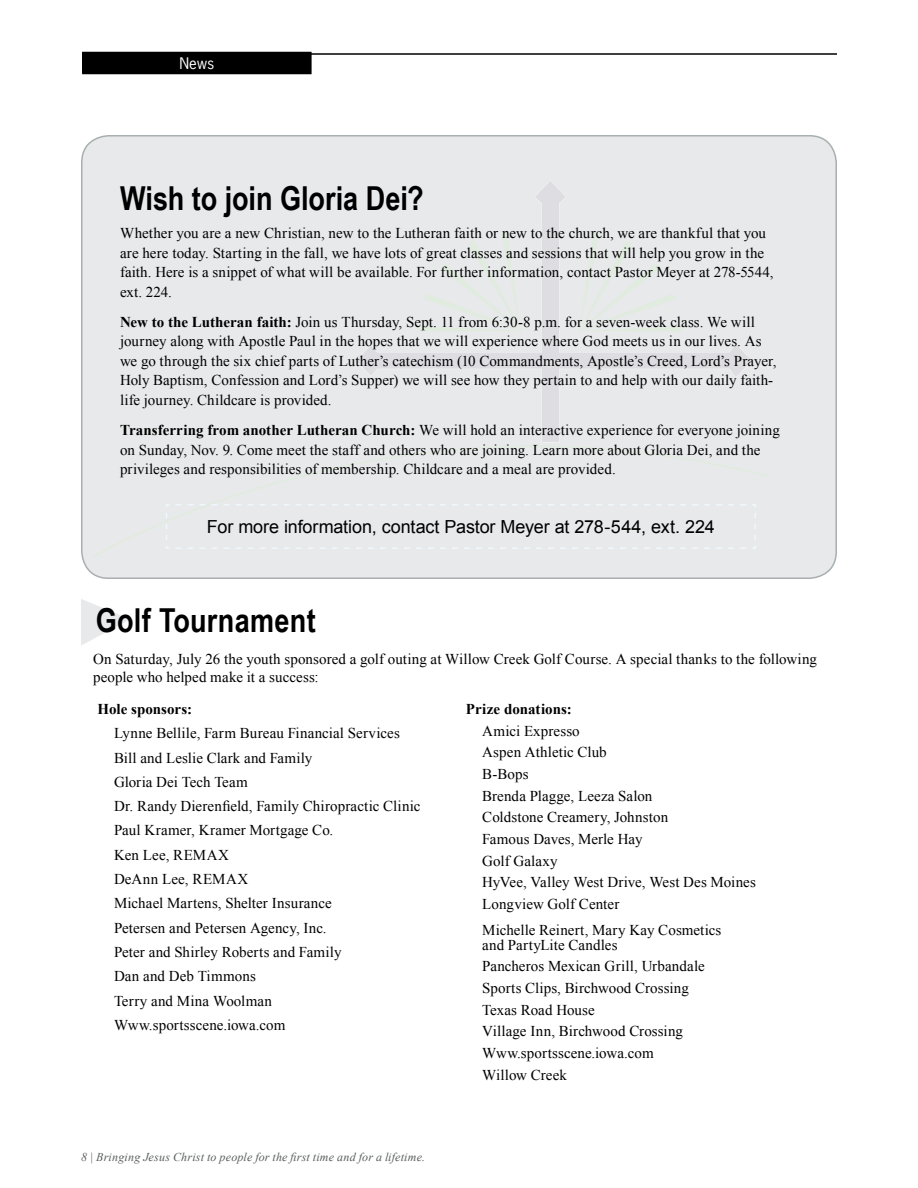
<style>
.page{position:relative;width:918px;height:1188px;background:#fff}
.page>*{position:absolute;margin:0;border:0;box-sizing:border-box;transform-origin:0 0}
.t1{font:700 33px "Arial Narrow";color:#000}
.t2{font:18px "Arial";letter-spacing:-.005em;color:#000}
.t3{font:15px/21.6px "Times New Roman";letter-spacing:.005em;color:#000}
.t4{font:700 15px "Times New Roman";letter-spacing:.005em;color:#000}
.t5{font:15px "News Gothic Std";color:#fff}
.t6{font:italic 12px "Times New Roman";letter-spacing:.015em;color:#585e5c}
.s1{font-weight:700}
</style>
<div class="page">
<hr style="left:115px;top:53px;width:722px;height:2px;background:#000">
<div style="left:83px;top:52px;width:228px;height:22px;background:#000"></div>
<svg style="left:81px;top:599px;width:49px;height:46px"></svg>
<div style="left:82px;top:136px;width:754px;height:442px;background:#e7e9ea;border-radius:27px"></div>
<svg style="left:357px;top:181px;width:394px;height:260px"></svg>
<svg style="left:93px;top:446px;width:674px;height:111px"></svg>
<div style="left:81px;top:135px;width:756px;height:444px;border:2px solid #a8afb0;border-radius:27px"></div>
<svg style="left:165px;top:503px;width:592px;height:47px"></svg>
<p class="t5" style="left:179px;top:54px;width:36px">News</p>
<h1 class="t1" style="left:120px;top:173px;width:305px">Wish to join Gloria Dei?</h1>
<p class="t3" style="left:120px;top:223px;width:655px;line-height:19.5px">Whether you are a new Christian, new to the Lutheran faith or new to the church, we are thankful that you are here today. Starting in the fall, we have lots of great classes and sessions that will help you grow in the faith. Here is a snippet of what will be available. For further information, contact Pastor Meyer at 278-5544, ext. 224.</p>
<p class="t3" style="left:120px;top:312px;width:658px;line-height:19.5px"><span class="s1">New to the Lutheran faith:</span> Join us Thursday, Sept. 11 from 6:30-8 p.m. for a seven-week class. We will journey along with Apostle Paul in the hopes that we will experience where God meets us in our lives. As we go through the six chief parts of Luther’s catechism (10 Commandments, Apostle’s Creed, Lord’s Prayer, Holy Baptism, Confession and Lord’s Supper) we will see how they pertain to and help with our daily faith&shy;life journey. Childcare is provided.</p>
<p class="t3" style="left:120px;top:420px;width:661px;line-height:19.5px"><span class="s1">Transferring from another Lutheran Church:</span> We will hold an interactive experience for everyone joining on Sunday, Nov. 9. Come meet the staff and others who are joining. Learn more about Gloria Dei, and the privileges and responsibilities of membership. Childcare and a meal are provided.</p>
<p class="t2" style="left:207px;top:515px;width:509px">For more information, contact Pastor Meyer at 278-544, ext. 224</p>
<h1 class="t1" style="left:96px;top:596px;width:221px">Golf Tournament</h1>
<p class="t3" style="left:93px;top:650px;width:725px;line-height:18px">On Saturday, July 26 the youth sponsored a golf outing at Willow Creek Golf Course. A special thanks to the following people who helped make it a success:</p>
<p class="t4" style="left:98px;top:699px;width:96px">Hole sponsors:</p>
<p class="t3" style="left:114px;top:721px;width:308px;line-height:24.3px">Lynne Bellile, Farm Bureau Financial Services<br>Bill and Leslie Clark and Family<br>Gloria Dei Tech Team<br>Dr. Randy Dierenfield, Family Chiropractic Clinic<br>Paul Kramer, Kramer Mortgage Co.<br>Ken Lee, REMAX<br>DeAnn Lee, REMAX<br>Michael Martens, Shelter Insurance<br>Petersen and Petersen Agency, Inc.<br>Peter and Shirley Roberts and Family<br>Dan and Deb Timmons<br>Terry and Mina Woolman<br>Www.sportsscene.iowa.com</p>
<p class="t4" style="left:466px;top:699px;width:107px">Prize donations:</p>
<p class="t3" style="left:482px;top:720px;width:275px">Amici Expresso<br>Aspen Athletic Club<br>B-Bops<br>Brenda Plagge, Leeza Salon<br>Coldstone Creamery, Johnston<br>Famous Daves, Merle Hay<br>Golf Galaxy<br>HyVee, Valley West Drive, West Des Moines<br>Longview Golf Center</p>
<p class="t3" style="left:482px;top:922px;width:241px;line-height:15px">Michelle Reinert, Mary Kay Cosmetics and PartyLite Candles</p>
<p class="t3" style="left:482px;top:955px;width:224px">Pancheros Mexican Grill, Urbandale<br>Sports Clips, Birchwood Crossing<br>Texas Road House<br>Village Inn, Birchwood Crossing<br>Www.sportsscene.iowa.com<br>Willow Creek</p>
<p class="t6" style="left:90px;top:1148px;width:337px">| Bringing Jesus Christ to people for the first time and for a lifetime.</p>
</div>
